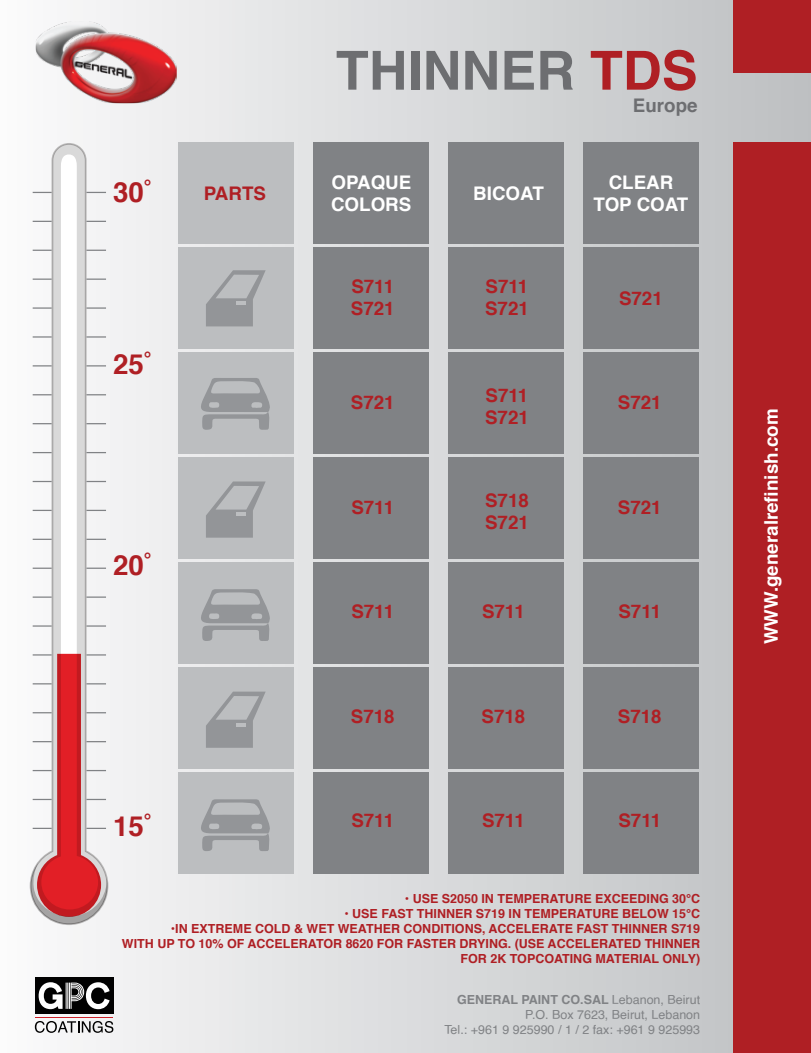
<style>
.page{position:relative;width:811px;height:1053px;background:#fff}
.page>*{position:absolute;margin:0;border:0;box-sizing:border-box;transform-origin:0 0}
.t1{font:700 53.75px "Helvetica";color:#6d6e71}
.t2{font:700 27.62px "Helvetica";color:#af1f24}
.t3{font:700 18.75px/22.5px "Helvetica";color:#af1f24}
.t4{font:700 18.75px/22.5px "Helvetica";color:#fff}
.t5{font:700 18.75px "Helvetica";color:#6d6e71}
.t6{font:700 12.5px/15px "Helvetica";color:#af1f24;text-align:right}
.t7{font:12.5px/15px "Helvetica";color:#808285;text-align:right}
.s1{color:#af1f24}
.s2{font-weight:700}
</style>
<div class="page">
<div style="left:0;top:0;width:811px;height:1052px;background:linear-gradient(to right,#fafafa,#bcbec0)"></div>
<img style="left:36px;top:21px;width:141px;height:82px">
<div style="left:733px;top:0;width:78px;height:73px;background:#af1f24"></div>
<div style="left:733px;top:142px;width:78px;height:910px;background:#af1f24"></div>
<div style="left:178px;top:142px;width:115px;height:101px;background:#bcbec0"></div>
<div style="left:313px;top:142px;width:115px;height:101px;background:#808285"></div>
<div style="left:448px;top:142px;width:115px;height:101px;background:#808285"></div>
<div style="left:583px;top:142px;width:115px;height:101px;background:#808285"></div>
<div style="left:178px;top:247px;width:115px;height:101px;background:#bcbec0"></div>
<div style="left:313px;top:247px;width:115px;height:101px;background:#808285"></div>
<div style="left:448px;top:247px;width:115px;height:101px;background:#808285"></div>
<div style="left:583px;top:247px;width:115px;height:101px;background:#808285"></div>
<div style="left:178px;top:352px;width:115px;height:101px;background:#bcbec0"></div>
<div style="left:313px;top:352px;width:115px;height:101px;background:#808285"></div>
<div style="left:448px;top:352px;width:115px;height:101px;background:#808285"></div>
<div style="left:583px;top:352px;width:115px;height:101px;background:#808285"></div>
<div style="left:178px;top:457px;width:115px;height:101px;background:#bcbec0"></div>
<div style="left:313px;top:457px;width:115px;height:101px;background:#808285"></div>
<div style="left:448px;top:457px;width:115px;height:101px;background:#808285"></div>
<div style="left:583px;top:457px;width:115px;height:101px;background:#808285"></div>
<div style="left:178px;top:562px;width:115px;height:101px;background:#bcbec0"></div>
<div style="left:313px;top:562px;width:115px;height:101px;background:#808285"></div>
<div style="left:448px;top:562px;width:115px;height:101px;background:#808285"></div>
<div style="left:583px;top:562px;width:115px;height:101px;background:#808285"></div>
<div style="left:178px;top:667px;width:115px;height:101px;background:#bcbec0"></div>
<div style="left:313px;top:667px;width:115px;height:101px;background:#808285"></div>
<div style="left:448px;top:667px;width:115px;height:101px;background:#808285"></div>
<div style="left:583px;top:667px;width:115px;height:101px;background:#808285"></div>
<div style="left:178px;top:772px;width:115px;height:101px;background:#bcbec0"></div>
<div style="left:313px;top:772px;width:115px;height:101px;background:#808285"></div>
<div style="left:448px;top:772px;width:115px;height:101px;background:#808285"></div>
<div style="left:583px;top:772px;width:115px;height:101px;background:#808285"></div>
<svg style="left:201px;top:378px;width:69px;height:52px"></svg>
<svg style="left:206px;top:270px;width:60px;height:56px"></svg>
<hr style="left:236px;top:301px;width:10px;height:4px;background:#bcbec0">
<svg style="left:201px;top:589px;width:69px;height:52px"></svg>
<svg style="left:206px;top:481px;width:60px;height:56px"></svg>
<hr style="left:236px;top:512px;width:10px;height:4px;background:#bcbec0">
<svg style="left:201px;top:799px;width:69px;height:52px"></svg>
<svg style="left:206px;top:691px;width:60px;height:56px"></svg>
<svg style="left:236px;top:722px;width:10px;height:4px"></svg>
<div style="left:30px;top:143px;width:78px;height:782px;background:#f4f4f5"></div>
<svg style="left:31px;top:144px;width:76px;height:509px;fill:#f4f4f5"></svg>
<svg style="left:31px;top:653px;width:76px;height:271px"></svg>
<div style="left:35px;top:976px;width:78px;height:37px;background:#010101"></div>
<svg style="left:35px;top:1020px;width:78px;height:12px"></svg>
<hr style="left:35px;top:1016px;width:78px;height:1px;background:#cd2028">
<svg style="left:39px;top:982px;width:71px;height:27px"></svg>
<h2 class="t2" style="left:113px;top:170px;width:41px">30˚</h2>
<h2 class="t2" style="left:113px;top:342px;width:41px">25˚</h2>
<h2 class="t2" style="left:113px;top:543px;width:41px">20˚</h2>
<h2 class="t2" style="left:113px;top:804px;width:41px">15˚</h2>
<h1 class="t1" style="left:336px;top:27px;width:363px">THINNER <span class="s1">TDS</span></h1>
<h3 class="t5" style="left:633px;top:90px;width:66px">Europe</h3>
<h3 class="t3" style="left:204px;top:182px;width:64px">PARTS</h3>
<h3 class="t4" style="left:331px;top:171px;width:82px">OPAQUE<br>COLORS</h3>
<h3 class="t4" style="left:473px;top:182px;width:72px">BICOAT</h3>
<h3 class="t4" style="left:593px;top:171px;width:96px;text-align:center">CLEAR<br>TOP COAT</h3>
<h3 class="t3" style="left:351px;top:275px;width:45px">S711<br>S721</h3>
<h3 class="t3" style="left:485px;top:275px;width:45px">S711<br>S721</h3>
<h3 class="t3" style="left:619px;top:287px;width:45px">S721</h3>
<h3 class="t3" style="left:485px;top:384px;width:45px">S711<br>S721</h3>
<h3 class="t3" style="left:351px;top:391px;width:45px">S721</h3>
<h3 class="t3" style="left:618px;top:391px;width:45px">S721</h3>
<h3 class="t3" style="left:485px;top:489px;width:45px">S718<br>S721</h3>
<h3 class="t3" style="left:351px;top:496px;width:44px">S711</h3>
<h3 class="t3" style="left:618px;top:496px;width:45px">S721</h3>
<h3 class="t3" style="left:351px;top:600px;width:44px">S711</h3>
<h3 class="t3" style="left:482px;top:600px;width:44px">S711</h3>
<h3 class="t3" style="left:618px;top:600px;width:44px">S711</h3>
<h3 class="t3" style="left:351px;top:705px;width:45px">S718</h3>
<h3 class="t3" style="left:481px;top:705px;width:45px">S718</h3>
<h3 class="t3" style="left:618px;top:705px;width:45px">S718</h3>
<h3 class="t3" style="left:351px;top:809px;width:44px">S711</h3>
<h3 class="t3" style="left:482px;top:809px;width:44px">S711</h3>
<h3 class="t3" style="left:618px;top:809px;width:44px">S711</h3>
<p class="t6" style="left:405px;top:891px;width:297px">• USE S2050 IN TEMPERATURE EXCEEDING 30°C</p>
<p class="t6" style="left:344px;top:906px;width:357px">• USE FAST THINNER S719 IN TEMPERATURE BELOW 15°C</p>
<p class="t6" style="left:122px;top:921px;width:580px">•IN EXTREME COLD &amp; WET WEATHER CONDITIONS, ACCELERATE FAST THINNER S719<br>WITH UP TO 10% OF ACCELERATOR 8620 FOR FASTER DRYING. (USE ACCELERATED THINNER<br>FOR 2K TOPCOATING MATERIAL ONLY)</p>
<p class="t7" style="left:444px;top:992px;width:257px"><span class="s2">GENERAL PAINT CO.SAL</span> Lebanon, Beirut<br>P.O. Box 7623, Beirut, Lebanon<br>Tel.: +961 9 925990 / 1 / 2 fax: +961 9 925993</p>
<h3 class="t4" style="left:760px;top:644px;width:237px;rotate:-90deg">WWW.generalrefinish.com</h3>
</div>
